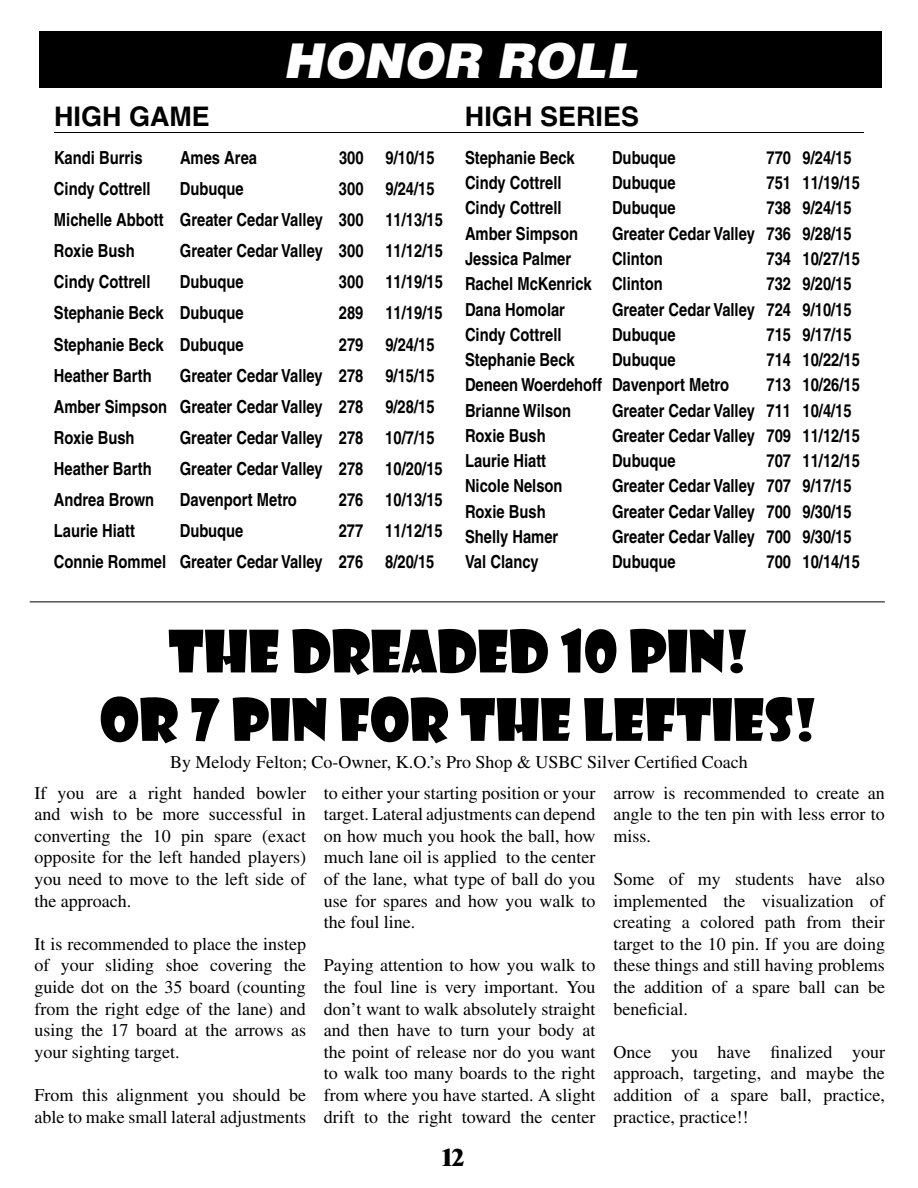
<style>
.page{position:relative;width:918px;height:1188px;background:#fff}
.page>*{position:absolute;margin:0;border:0;box-sizing:border-box;transform-origin:0 0}
.t1{font:57px/68.4px "Showcard Gothic";color:#000;text-align:center}
.t2{font:italic 900 48px "Helvetica";color:#fff}
.t3{font:700 27px "Helvetica";color:#000}
.t4{font:800 24px "Times";color:#000}
.t5{font:18px/21.6px "Times";color:#000;text-align:justify}
.t6{font:700 condensed 18px/31px "Helvetica";color:#000}
</style>
<div class="page">
<div style="left:39px;top:32px;width:843px;height:56px;background:#000"></div>
<hr style="left:54px;top:132px;width:810px;height:1px;background:#000">
<hr style="left:30px;top:601px;width:855px;height:1px;background:#000">
<h2 class="t2" style="left:283px;top:29px;width:356px">HONOR ROLL</h2>
<h3 class="t3" style="left:54px;top:100px;width:158px">HIGH GAME</h3>
<h3 class="t3" style="left:465px;top:100px;width:176px">HIGH SERIES</h3>
<p class="t6" style="left:465px;top:142px;width:111px">Stephanie Beck</p>
<p class="t6" style="left:612px;top:142px;width:65px">Dubuque</p>
<p class="t6" style="left:766px;top:142px;width:87px">770 9/24/15</p>
<p class="t6" style="left:465px;top:167px;width:98px">Cindy Cottrell</p>
<p class="t6" style="left:612px;top:167px;width:65px">Dubuque</p>
<p class="t6" style="left:766px;top:167px;width:95px">751 11/19/15</p>
<p class="t6" style="left:465px;top:192px;width:98px">Cindy Cottrell</p>
<p class="t6" style="left:612px;top:192px;width:65px">Dubuque</p>
<p class="t6" style="left:766px;top:192px;width:87px">738 9/24/15</p>
<p class="t6" style="left:465px;top:218px;width:115px">Amber Simpson</p>
<p class="t6" style="left:612px;top:218px;width:241px">Greater Cedar Valley 736 9/28/15</p>
<p class="t6" style="left:465px;top:243px;width:108px">Jessica Palmer</p>
<p class="t6" style="left:612px;top:243px;width:52px">Clinton</p>
<p class="t6" style="left:766px;top:243px;width:95px">734 10/27/15</p>
<p class="t6" style="left:465px;top:268px;width:199px">Rachel McKenrick Clinton</p>
<p class="t6" style="left:766px;top:268px;width:87px">732 9/20/15</p>
<p class="t6" style="left:465px;top:293px;width:102px">Dana Homolar</p>
<p class="t6" style="left:612px;top:293px;width:241px">Greater Cedar Valley 724 9/10/15</p>
<p class="t6" style="left:465px;top:319px;width:98px">Cindy Cottrell</p>
<p class="t6" style="left:612px;top:319px;width:65px">Dubuque</p>
<p class="t6" style="left:766px;top:319px;width:87px">715 9/17/15</p>
<p class="t6" style="left:465px;top:344px;width:111px">Stephanie Beck</p>
<p class="t6" style="left:612px;top:344px;width:65px">Dubuque</p>
<p class="t6" style="left:766px;top:344px;width:95px">714 10/22/15</p>
<p class="t6" style="left:465px;top:369px;width:266px">Deneen Woerdehoff Davenport Metro</p>
<p class="t6" style="left:766px;top:369px;width:95px">713 10/26/15</p>
<p class="t6" style="left:465px;top:394px;width:108px">Brianne Wilson</p>
<p class="t6" style="left:612px;top:394px;width:241px">Greater Cedar Valley 711 10/4/15</p>
<p class="t6" style="left:465px;top:420px;width:82px">Roxie Bush</p>
<p class="t6" style="left:612px;top:420px;width:249px">Greater Cedar Valley 709 11/12/15</p>
<p class="t6" style="left:465px;top:445px;width:83px">Laurie Hiatt</p>
<p class="t6" style="left:612px;top:445px;width:65px">Dubuque</p>
<p class="t6" style="left:766px;top:445px;width:95px">707 11/12/15</p>
<p class="t6" style="left:465px;top:470px;width:99px">Nicole Nelson</p>
<p class="t6" style="left:612px;top:470px;width:241px">Greater Cedar Valley 707 9/17/15</p>
<p class="t6" style="left:465px;top:496px;width:82px">Roxie Bush</p>
<p class="t6" style="left:612px;top:496px;width:241px">Greater Cedar Valley 700 9/30/15</p>
<p class="t6" style="left:465px;top:521px;width:95px">Shelly Hamer</p>
<p class="t6" style="left:612px;top:521px;width:241px">Greater Cedar Valley 700 9/30/15</p>
<p class="t6" style="left:465px;top:546px;width:75px">Val Clancy</p>
<p class="t6" style="left:612px;top:546px;width:65px">Dubuque</p>
<p class="t6" style="left:766px;top:546px;width:95px">700 10/14/15</p>
<p class="t6" style="left:54px;top:142px;width:90px">Kandi Burris</p>
<p class="t6" style="left:180px;top:142px;width:79px">Ames Area</p>
<p class="t6" style="left:339px;top:142px;width:97px">300 9/10/15</p>
<p class="t6" style="left:54px;top:173px;width:98px">Cindy Cottrell</p>
<p class="t6" style="left:180px;top:173px;width:65px">Dubuque</p>
<p class="t6" style="left:54px;top:173px;width:390px;text-indent:285px">300 9/24/15<br>Michelle Abbott Greater Cedar Valley 300 11/13/15<br>Roxie Bush</p>
<p class="t6" style="left:180px;top:235px;width:264px">Greater Cedar Valley 300 11/12/15</p>
<p class="t6" style="left:54px;top:266px;width:98px">Cindy Cottrell</p>
<p class="t6" style="left:180px;top:266px;width:65px">Dubuque</p>
<p class="t6" style="left:339px;top:266px;width:105px">300 11/19/15</p>
<p class="t6" style="left:54px;top:297px;width:191px">Stephanie Beck Dubuque</p>
<p class="t6" style="left:339px;top:297px;width:105px">289 11/19/15</p>
<p class="t6" style="left:54px;top:328px;width:191px">Stephanie Beck Dubuque</p>
<p class="t6" style="left:339px;top:328px;width:97px">279 9/24/15</p>
<p class="t6" style="left:54px;top:360px;width:99px">Heather Barth</p>
<p class="t6" style="left:54px;top:360px;width:382px;text-align:justify;text-indent:126px">Greater Cedar Valley 278 9/15/15<br>Amber Simpson Greater Cedar Valley 278 9/28/15<br>Roxie Bush</p>
<p class="t6" style="left:180px;top:422px;width:256px">Greater Cedar Valley 278 10/7/15</p>
<p class="t6" style="left:54px;top:453px;width:99px">Heather Barth</p>
<p class="t6" style="left:180px;top:453px;width:264px">Greater Cedar Valley 278 10/20/15</p>
<p class="t6" style="left:54px;top:484px;width:102px">Andrea Brown</p>
<p class="t6" style="left:180px;top:484px;width:119px">Davenport Metro</p>
<p class="t6" style="left:339px;top:484px;width:105px">276 10/13/15</p>
<p class="t6" style="left:54px;top:515px;width:83px">Laurie Hiatt</p>
<p class="t6" style="left:180px;top:515px;width:65px">Dubuque</p>
<p class="t6" style="left:54px;top:515px;width:390px;text-indent:285px">277 11/12/15<br>Connie Rommel Greater Cedar Valley 276 8/20/15</p>
<h1 class="t1" style="left:100px;top:615px;width:720px">THE DREADED 10 PIN!<br>OR 7 PIN FOR THE LEFTIES!</h1>
<p class="t5" style="left:170px;top:751px;width:579px">By Melody Felton; Co-Owner, K.O.’s Pro Shop &amp; USBC Silver Certified Coach</p>
<p class="t5" style="left:34px;top:782px;width:273px">If you are a right handed bowler and wish to be more successful in converting the 10 pin spare (exact opposite for the left handed players) you need to move to the left side of the approach.</p>
<p class="t5" style="left:34px;top:933px;width:273px">It is recommended to place the instep of your sliding shoe covering the guide dot on the 35 board (counting from the right edge of the lane) and using the 17 board at the arrows as your sighting target.</p>
<p class="t5" style="left:34px;top:1084px;width:273px">From this alignment you should be able to make small lateral adjustments</p>
<p class="t5" style="left:324px;top:782px;width:273px">to either your starting position or your target. Lateral adjustments can depend on how much you hook the ball, how much lane oil is applied to the center of the lane, what type of ball do you use for spares and how you walk to the foul line.</p>
<p class="t5" style="left:324px;top:954px;width:273px">Paying attention to how you walk to the foul line is very important. You don’t want to walk absolutely straight and then have to turn your body at the point of release nor do you want to walk too many boards to the right from where you have started. A slight drift to the right toward the center</p>
<h3 class="t4" style="left:443px;top:1142px;width:23px">12</h3>
<p class="t5" style="left:613px;top:782px;width:273px">arrow is recommended to create an angle to the ten pin with less error to miss.</p>
<p class="t5" style="left:613px;top:868px;width:273px">Some of my students have also implemented the visualization of creating a colored path from their target to the 10 pin. If you are doing these things and still having problems the addition of a spare ball can be beneficial.</p>
<p class="t5" style="left:613px;top:1041px;width:273px">Once you have finalized your approach, targeting, and maybe the addition of a spare ball, practice, practice, practice!!</p>
</div>
